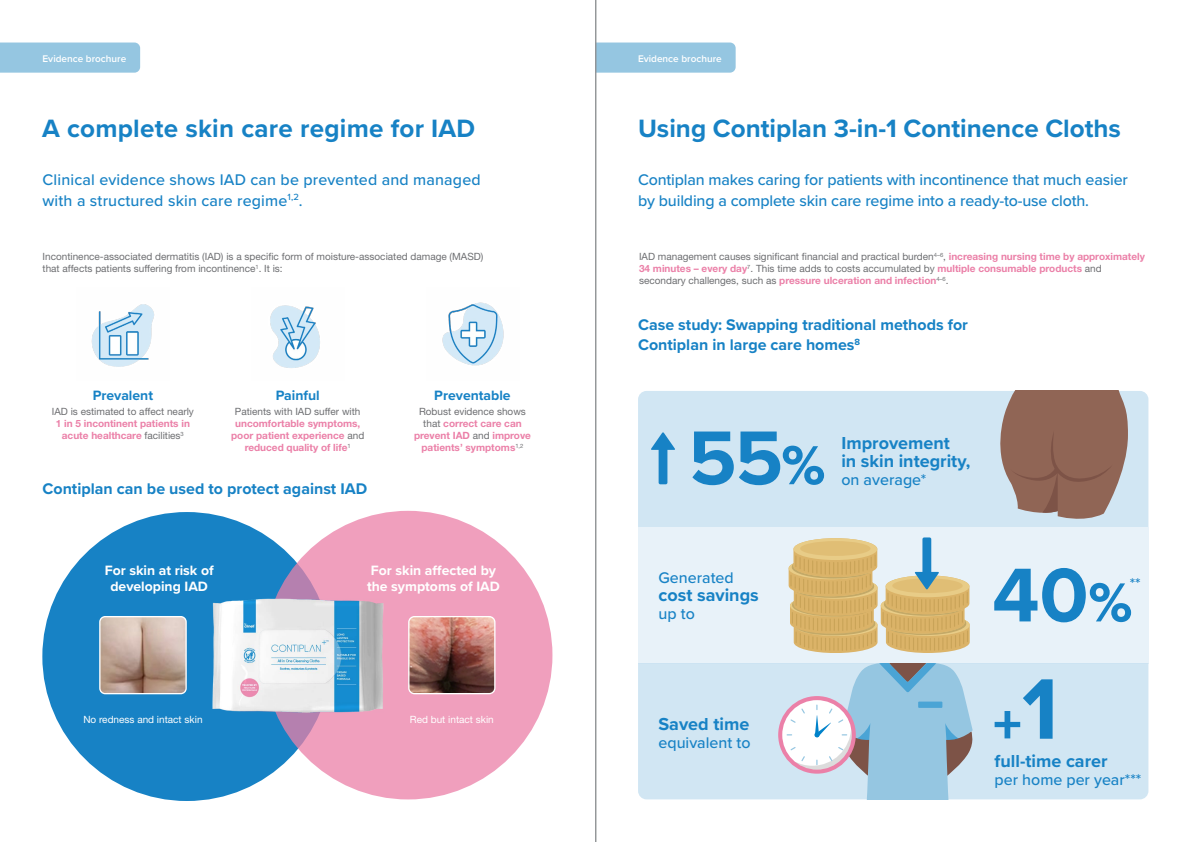
<style>
.page{position:relative;width:1191px;height:842px;background:#fff}
.page>*{position:absolute;margin:0;border:0;box-sizing:border-box;transform-origin:0 0}
.t1{font:700 26px "Proxima Nova";color:#1782c5}
.t2{font:700 18px/18px "Proxima Nova";color:#1782c5}
.t3{font:500 16px/20px "Proxima Nova";color:#1782c5}
.t4{font:700 16px/20px "Proxima Nova";color:#1782c5}
.t5{font:700 14px/16px "Proxima Nova";color:#fff;text-align:center}
.t6{font:700 14px "Proxima Nova";color:#1782c5}
.t7{font:10px/12px "Helvetica Neue LT Pro";color:#6d6e71}
.t8{font:700 10px/12px "Helvetica Neue LT Pro";color:#eb80a8;text-align:center}
.t9{font:10px "Helvetica Neue LT Pro";color:#fff}
.t10{font:600 10px "Proxima Nova";color:#fff}
.s1{font-weight:700;color:#eb80a8}
.s2{font-weight:400;color:#6d6e71}
</style>
<div class="page">
<div style="left:596px;top:43px;width:139px;height:30px;background:#95c6e1"></div>
<div style="left:0;top:43px;width:140px;height:30px;background:#95c6e1"></div>
<div style="left:638px;top:391px;width:510px;height:136px;background:#d1e6f3"></div>
<div style="left:638px;top:527px;width:510px;height:136px;background:#e8f2f9"></div>
<div style="left:638px;top:663px;width:510px;height:136px;background:#d1e6f3"></div>
<img style="left:91px;top:304px;width:63px;height:63px">
<img style="left:270px;top:305px;width:50px;height:63px">
<img style="left:442px;top:302px;width:62px;height:64px">
<hr style="left:595px;top:0;width:1px;height:842px;background:#8e9193">
<div style="left:42px;top:512px;width:289px;height:289px;background:#1782c5;border-radius:50%"></div>
<div style="left:264px;top:511px;width:288px;height:288px;background:#f09fbd;border-radius:50%"></div>
<img style="left:212px;top:597px;width:172px;height:116px">
<img style="left:100px;top:618px;width:86px;height:76px">
<div style="left:99px;top:616px;width:88px;height:78px;border:1px solid #fff;border-radius:5px"></div>
<img style="left:410px;top:617px;width:85px;height:77px">
<div style="left:408px;top:616px;width:87px;height:78px;border:1px solid #fff;border-radius:6px"></div>
<svg style="left:994px;top:568px;width:137px;height:54px"></svg>
<svg style="left:692px;top:431px;width:132px;height:54px;background:#7ab7dd"></svg>
<svg style="left:992px;top:391px;width:136px;height:131px;background:#9d7f75"></svg>
<div style="left:658px;top:440px;width:9px;height:44px;background:#1782c5;border-radius:2px"></div>
<svg style="left:650px;top:432px;width:25px;height:18px"></svg>
<svg style="left:994px;top:679px;width:58px;height:60px;background:#91c4e3"></svg>
<svg style="left:788px;top:538px;width:181px;height:115px"></svg>
<svg style="left:778px;top:663px;width:197px;height:136px;background:#b3ccdf"></svg>
<p class="t10" style="left:43px;top:51px;width:85px">Evidence brochure</p>
<p class="t10" style="left:638px;top:51px;width:85px">Evidence brochure</p>
<h1 class="t1" style="left:42px;top:109px;width:435px">A complete skin care regime for IAD</h1>
<h3 class="t3" style="left:43px;top:170px;width:439px">Clinical evidence shows IAD can be prevented and managed with a structured skin care regime<sup>1,2</sup>.</h3>
<h1 class="t1" style="left:638px;top:109px;width:484px">Using Contiplan 3-in-1 Continence Cloths</h1>
<h3 class="t3" style="left:638px;top:170px;width:491px">Contiplan makes caring for patients with incontinence that much easier by building a complete skin care regime into a ready-to-use cloth.</h3>
<p class="t7" style="left:43px;top:250px;width:442px">Incontinence-associated dermatitis (IAD) is a specific form of moisture-associated damage (MASD) that affects patients suffering from incontinence<sup>1</sup>. It is:</p>
<p class="t7" style="left:639px;top:250px;width:507px">IAD management causes significant financial and practical burden<sup>4–6</sup>, <span class="s1">increasing nursing time by approximately<br>34 minutes – every day</span><sup>7</sup>. This time adds to costs accumulated by <span class="s1">multiple consumable products</span> and secondary challenges, such as <span class="s1">pressure ulceration and infection</span><sup>4–6</sup>.</p>
<h3 class="t6" style="left:93px;top:385px;width:62px">Prevalent</h3>
<p class="t7" style="left:52px;top:405px;width:144px">IAD is estimated to affect nearly</p>
<p class="t8" style="left:56px;top:417px;width:136px">1 in 5 incontinent patients in acute healthcare <span class="s2">facilities</span><sup>3</sup></p>
<h3 class="t6" style="left:276px;top:385px;width:45px">Painful</h3>
<p class="t7" style="left:235px;top:405px;width:127px">Patients with IAD suffer with</p>
<p class="t8" style="left:231px;top:417px;width:135px">uncomfortable symptoms, poor patient experience <span class="s2">and </span>reduced quality of life<sup>1</sup></p>
<h3 class="t4" style="left:43px;top:478px;width:326px">Contiplan can be used to protect against IAD</h3>
<h3 class="t6" style="left:434px;top:385px;width:78px">Preventable</h3>
<p class="t8" style="left:414px;top:405px;width:118px"><span class="s2">Robust evidence shows that</span> correct care can prevent IAD <span class="s2">and</span> improve patients’ symptoms<sup>1,2</sup></p>
<h3 class="t4" style="left:638px;top:315px;width:331px">Case study: Swapping traditional methods for<br>Contiplan in large care homes<sup>8</sup></h3>
<h2 class="t2" style="left:841px;top:434px;width:130px">Improvement<br>in skin integrity,</h2>
<h3 class="t3" style="left:841px;top:469px;width:86px">on average*</h3>
<h3 class="t5" style="left:105px;top:562px;width:110px">For skin at risk of developing IAD</h3>
<h3 class="t5" style="left:367px;top:562px;width:134px;text-align:left">For skin affected by the symptoms of IAD</h3>
<h3 class="t3" style="left:658px;top:568px;width:77px">Generated</h3>
<h2 class="t2" style="left:658px;top:586px;width:102px">cost savings</h2>
<h3 class="t3" style="left:658px;top:604px;width:38px">up to</h3>
<h3 class="t3" style="left:1129px;top:573px;width:12px">**</h3>
<p class="t9" style="left:83px;top:713px;width:121px">No redness and intact skin</p>
<p class="t9" style="left:410px;top:713px;width:85px">Red but intact skin</p>
<h2 class="t2" style="left:658px;top:715px;width:92px">Saved time</h2>
<h3 class="t3" style="left:658px;top:732px;width:94px">equivalent to</h3>
<h2 class="t2" style="left:994px;top:752px;width:115px">full-time carer</h2>
<h3 class="t3" style="left:994px;top:769px;width:148px">per home per year***</h3>
</div>
